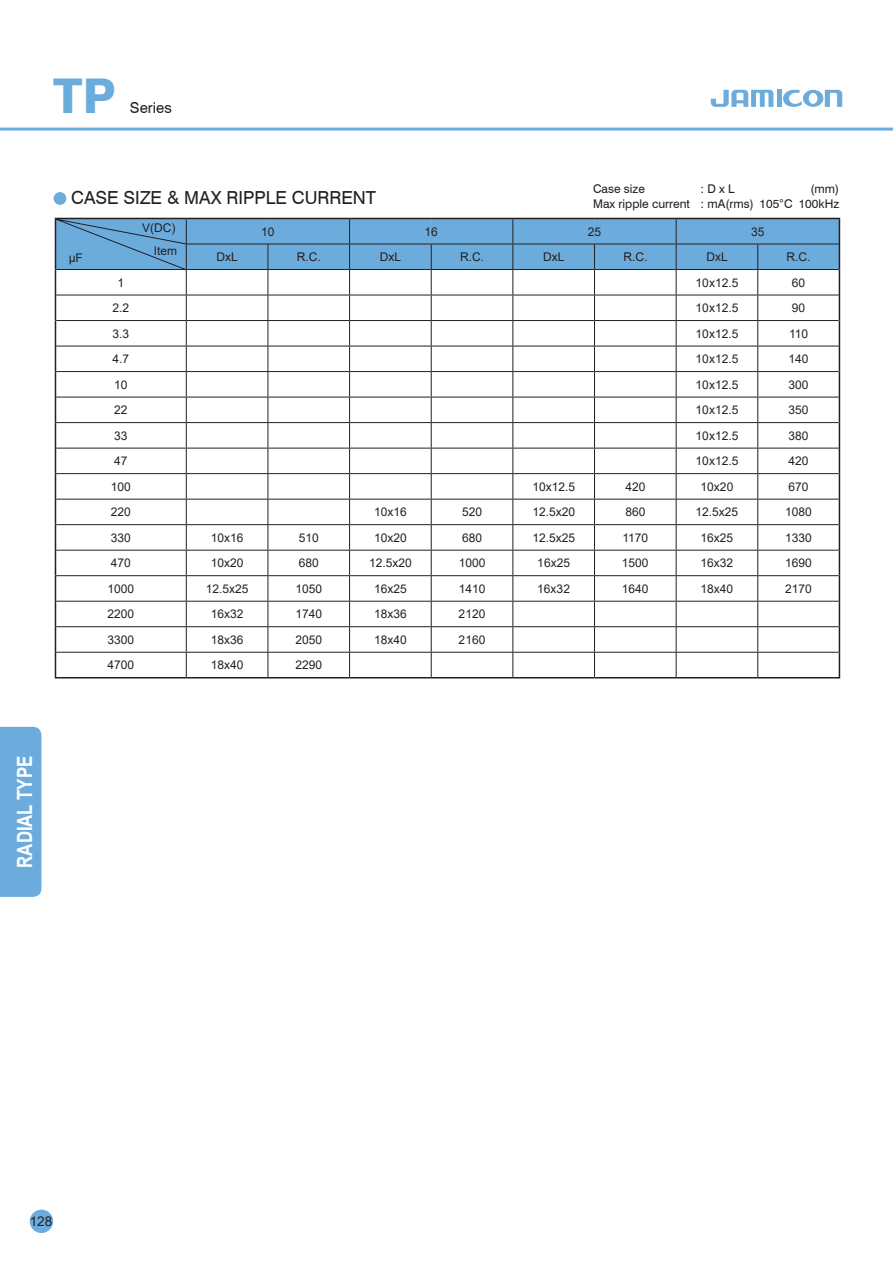
<style>
.page{position:relative;width:893px;height:1263px;background:#fff}
.page>*{position:absolute;margin:0;border:0;box-sizing:border-box;transform-origin:0 0}
.t1{font:800 48px "Swiss 721 BT";color:#6cacdd}
.t2{font:700 21px "Arial";color:#fff;scale:.8 1}
.t3{font:18px "Swiss 721 BT";color:#231f20}
.t4{font:15px "Swiss 721 BT";color:#231f20}
.t5{font:13.5px "Arial";color:#231f20}
.t6{font:12px "Arial";color:#231f20}
.t7{font:12px/15px "Swiss 721 BT";color:#231f20;text-align:right}
.s1{font-family:"Arial"}
</style>
<div class="page">
<hr style="left:0;top:128px;width:893px;height:3px;background:#6cacdd">
<div style="left:30px;top:1209px;width:23px;height:24px;background:#6cacdd;border-radius:50%"></div>
<svg style="left:711px;top:90px;width:62px;height:17px"></svg>
<hr style="left:777px;top:90px;width:4px;height:17px;background:#6cacdd">
<svg style="left:783px;top:90px;width:59px;height:17px"></svg>
<div style="left:0;top:727px;width:41px;height:170px;background:#6cacdd"></div>
<div style="left:54px;top:192px;width:12px;height:13px;background:#6cacdd;border-radius:50%"></div>
<hr style="left:55px;top:677px;width:131px;height:1px;background:#231f20">
<hr style="left:186px;top:677px;width:82px;height:1px;background:#231f20">
<hr style="left:268px;top:677px;width:82px;height:1px;background:#231f20">
<hr style="left:350px;top:677px;width:81px;height:1px;background:#231f20">
<hr style="left:431px;top:677px;width:82px;height:1px;background:#231f20">
<hr style="left:513px;top:677px;width:81px;height:1px;background:#231f20">
<hr style="left:594px;top:677px;width:82px;height:1px;background:#231f20">
<hr style="left:676px;top:677px;width:82px;height:1px;background:#231f20">
<hr style="left:758px;top:677px;width:82px;height:1px;background:#231f20">
<svg style="left:54px;top:217px;width:786px;height:460px"></svg>
<p class="t1" style="left:53px;top:67px;width:64px">TP</p>
<p class="t4" style="left:130px;top:98px;width:43px">Series</p>
<p class="t3" style="left:71px;top:187px;width:306px">CASE SIZE &amp; MAX RIPPLE CURRENT</p>
<p class="t7" style="left:593px;top:181px;width:53px">Case size</p>
<p class="t7" style="left:701px;top:181px;width:36px">: D x L</p>
<p class="t7" style="left:593px;top:181px;width:248px">(mm)<br>Max ripple current : mA(rms) 105<span class="s1">°</span>C 100kHz</p>
<p class="t2" style="left:10px;top:868px;width:141px;rotate:-90deg">RADIAL TYPE</p>
<p class="t6" style="left:69px;top:250px;width:16px">µF</p>
<p class="t6" style="left:142px;top:219px;width:35px">V(DC)</p>
<p class="t6" style="left:154px;top:243px;width:25px">Item</p>
<p class="t6" style="left:261px;top:223px;width:15px">10</p>
<p class="t6" style="left:425px;top:223px;width:15px">16</p>
<p class="t6" style="left:588px;top:223px;width:15px">25</p>
<p class="t6" style="left:751px;top:223px;width:15px">35</p>
<p class="t6" style="left:217px;top:249px;width:23px">DxL</p>
<p class="t6" style="left:297px;top:249px;width:25px">R.C.</p>
<p class="t6" style="left:380px;top:249px;width:23px">DxL</p>
<p class="t6" style="left:460px;top:249px;width:25px">R.C.</p>
<p class="t6" style="left:543px;top:249px;width:23px">DxL</p>
<p class="t6" style="left:623px;top:249px;width:25px">R.C.</p>
<p class="t6" style="left:706px;top:249px;width:23px">DxL</p>
<p class="t6" style="left:787px;top:249px;width:25px">R.C.</p>
<p class="t6" style="left:118px;top:274px;width:8px">1</p>
<p class="t6" style="left:696px;top:274px;width:44px">10x12.5</p>
<p class="t6" style="left:792px;top:274px;width:15px">60</p>
<p class="t6" style="left:113px;top:300px;width:18px">2.2</p>
<p class="t6" style="left:696px;top:300px;width:44px">10x12.5</p>
<p class="t6" style="left:792px;top:300px;width:15px">90</p>
<p class="t6" style="left:113px;top:325px;width:18px">3.3</p>
<p class="t6" style="left:696px;top:325px;width:44px">10x12.5</p>
<p class="t6" style="left:789px;top:325px;width:21px">110</p>
<p class="t6" style="left:113px;top:351px;width:18px">4.7</p>
<p class="t6" style="left:696px;top:351px;width:44px">10x12.5</p>
<p class="t6" style="left:789px;top:351px;width:22px">140</p>
<p class="t6" style="left:114px;top:376px;width:15px">10</p>
<p class="t6" style="left:696px;top:376px;width:44px">10x12.5</p>
<p class="t6" style="left:789px;top:376px;width:22px">300</p>
<p class="t6" style="left:114px;top:402px;width:15px">22</p>
<p class="t6" style="left:696px;top:402px;width:44px">10x12.5</p>
<p class="t6" style="left:789px;top:402px;width:22px">350</p>
<p class="t6" style="left:114px;top:427px;width:15px">33</p>
<p class="t6" style="left:696px;top:427px;width:44px">10x12.5</p>
<p class="t6" style="left:789px;top:427px;width:22px">380</p>
<p class="t6" style="left:114px;top:453px;width:15px">47</p>
<p class="t6" style="left:696px;top:453px;width:44px">10x12.5</p>
<p class="t6" style="left:789px;top:453px;width:22px">420</p>
<p class="t6" style="left:111px;top:478px;width:22px">100</p>
<p class="t6" style="left:532px;top:478px;width:44px">10x12.5</p>
<p class="t6" style="left:625px;top:478px;width:22px">420</p>
<p class="t6" style="left:701px;top:478px;width:34px">10x20</p>
<p class="t6" style="left:789px;top:478px;width:22px">670</p>
<p class="t6" style="left:111px;top:504px;width:22px">220</p>
<p class="t6" style="left:374px;top:504px;width:34px">10x16</p>
<p class="t6" style="left:462px;top:504px;width:22px">520</p>
<p class="t6" style="left:532px;top:504px;width:44px">12.5x20</p>
<p class="t6" style="left:625px;top:504px;width:22px">860</p>
<p class="t6" style="left:696px;top:504px;width:44px">12.5x25</p>
<p class="t6" style="left:785px;top:504px;width:28px">1080</p>
<p class="t6" style="left:111px;top:529px;width:22px">330</p>
<p class="t6" style="left:211px;top:529px;width:34px">10x16</p>
<p class="t6" style="left:299px;top:529px;width:22px">510</p>
<p class="t6" style="left:374px;top:529px;width:34px">10x20</p>
<p class="t6" style="left:462px;top:529px;width:22px">680</p>
<p class="t6" style="left:532px;top:529px;width:44px">12.5x25</p>
<p class="t6" style="left:622px;top:529px;width:27px">1170</p>
<p class="t6" style="left:701px;top:529px;width:34px">16x25</p>
<p class="t6" style="left:785px;top:529px;width:28px">1330</p>
<p class="t6" style="left:111px;top:555px;width:22px">470</p>
<p class="t6" style="left:211px;top:555px;width:34px">10x20</p>
<p class="t6" style="left:299px;top:555px;width:22px">680</p>
<p class="t6" style="left:369px;top:555px;width:44px">12.5x20</p>
<p class="t6" style="left:459px;top:555px;width:28px">1000</p>
<p class="t6" style="left:537px;top:555px;width:34px">16x25</p>
<p class="t6" style="left:622px;top:555px;width:28px">1500</p>
<p class="t6" style="left:701px;top:555px;width:34px">16x32</p>
<p class="t6" style="left:785px;top:555px;width:28px">1690</p>
<p class="t6" style="left:108px;top:580px;width:28px">1000</p>
<p class="t6" style="left:206px;top:580px;width:44px">12.5x25</p>
<p class="t6" style="left:295px;top:580px;width:28px">1050</p>
<p class="t6" style="left:374px;top:580px;width:34px">16x25</p>
<p class="t6" style="left:459px;top:580px;width:28px">1410</p>
<p class="t6" style="left:537px;top:580px;width:34px">16x32</p>
<p class="t6" style="left:622px;top:580px;width:28px">1640</p>
<p class="t6" style="left:701px;top:580px;width:34px">18x40</p>
<p class="t6" style="left:785px;top:580px;width:28px">2170</p>
<p class="t6" style="left:107px;top:606px;width:28px">2200</p>
<p class="t6" style="left:211px;top:606px;width:34px">16x32</p>
<p class="t6" style="left:295px;top:606px;width:28px">1740</p>
<p class="t6" style="left:374px;top:606px;width:34px">18x36</p>
<p class="t6" style="left:459px;top:606px;width:28px">2120</p>
<p class="t6" style="left:107px;top:631px;width:28px">3300</p>
<p class="t6" style="left:211px;top:631px;width:34px">18x36</p>
<p class="t6" style="left:295px;top:631px;width:28px">2050</p>
<p class="t6" style="left:374px;top:631px;width:34px">18x40</p>
<p class="t6" style="left:459px;top:631px;width:28px">2160</p>
<p class="t6" style="left:107px;top:657px;width:28px">4700</p>
<p class="t6" style="left:211px;top:657px;width:34px">18x40</p>
<p class="t6" style="left:295px;top:657px;width:28px">2290</p>
<p class="t5" style="left:30px;top:1212px;width:24px">128</p>
</div>
